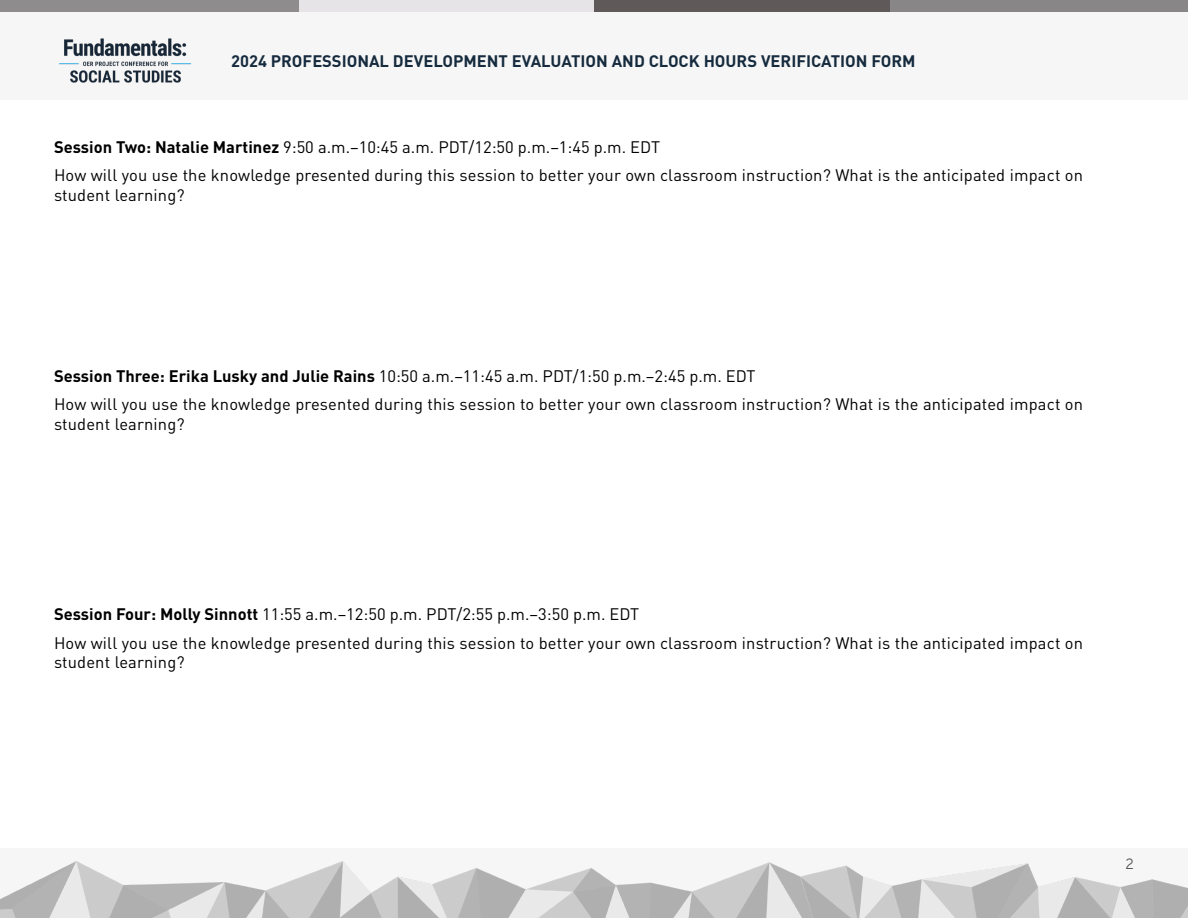
<style>
.page{position:relative;width:1188px;height:918px;background:#fff}
.page>*{position:absolute;margin:0;border:0;box-sizing:border-box;transform-origin:0 0}
.t1{font:16.5px/28.3px "DIN Pro";letter-spacing:.01em;color:#000}
.t2{font:700 16.5px "DIN Pro";color:#162b3e}
.t3{font:15px "Aaux Pro";color:#575756}
.s1{font-weight:700}
</style>
<div class="page">
<div style="left:0;top:10px;width:1188px;height:89px;background:#f6f6f6"></div>
<div style="left:1px;top:849px;width:1187px;height:69px;background:#f6f6f6"></div>
<img style="left:60px;top:38px;width:131px;height:45px">
<img style="left:0;top:862px;width:1188px;height:56px">
<div style="left:890px;top:0;width:298px;height:11px;background:#898688"></div>
<div style="left:298px;top:0;width:296px;height:11px;background:#e6e4e6"></div>
<div style="left:0;top:0;width:298px;height:11px;background:#8f8c8d"></div>
<div style="left:594px;top:0;width:296px;height:11px;background:#5f5a59"></div>
<p class="t2" style="left:231px;top:50px;width:686px">2024 PROFESSIONAL DEVELOPMENT EVALUATION AND CLOCK HOURS VERIFICATION FORM</p>
<p class="t1" style="left:54px;top:132px;width:1031px"><span class="s1">Session Two: Natalie Martinez</span> 9:50 a.m.–10:45 a.m. PDT/12:50 p.m.–1:45 p.m. EDT<br>How will you use the knowledge presented during this session to better your own classroom instruction? What is the anticipated impact on</p>
<p class="t1" style="left:54px;top:180px;width:132px">student learning?</p>
<p class="t1" style="left:54px;top:361px;width:1031px"><span class="s1">Session Three: Erika Lusky and Julie Rains</span> 10:50 a.m.–11:45 a.m. PDT/1:50 p.m.–2:45 p.m. EDT<br>How will you use the knowledge presented during this session to better your own classroom instruction? What is the anticipated impact on</p>
<p class="t1" style="left:54px;top:409px;width:132px">student learning?</p>
<p class="t1" style="left:54px;top:599px;width:1031px"><span class="s1">Session Four: Molly Sinnott</span> 11:55 a.m.–12:50 p.m. PDT/2:55 p.m.–3:50 p.m. EDT<br>How will you use the knowledge presented during this session to better your own classroom instruction? What is the anticipated impact on</p>
<p class="t1" style="left:54px;top:648px;width:132px">student learning?</p>
<p class="t3" style="left:1126px;top:854px;width:10px">2</p>
</div>
